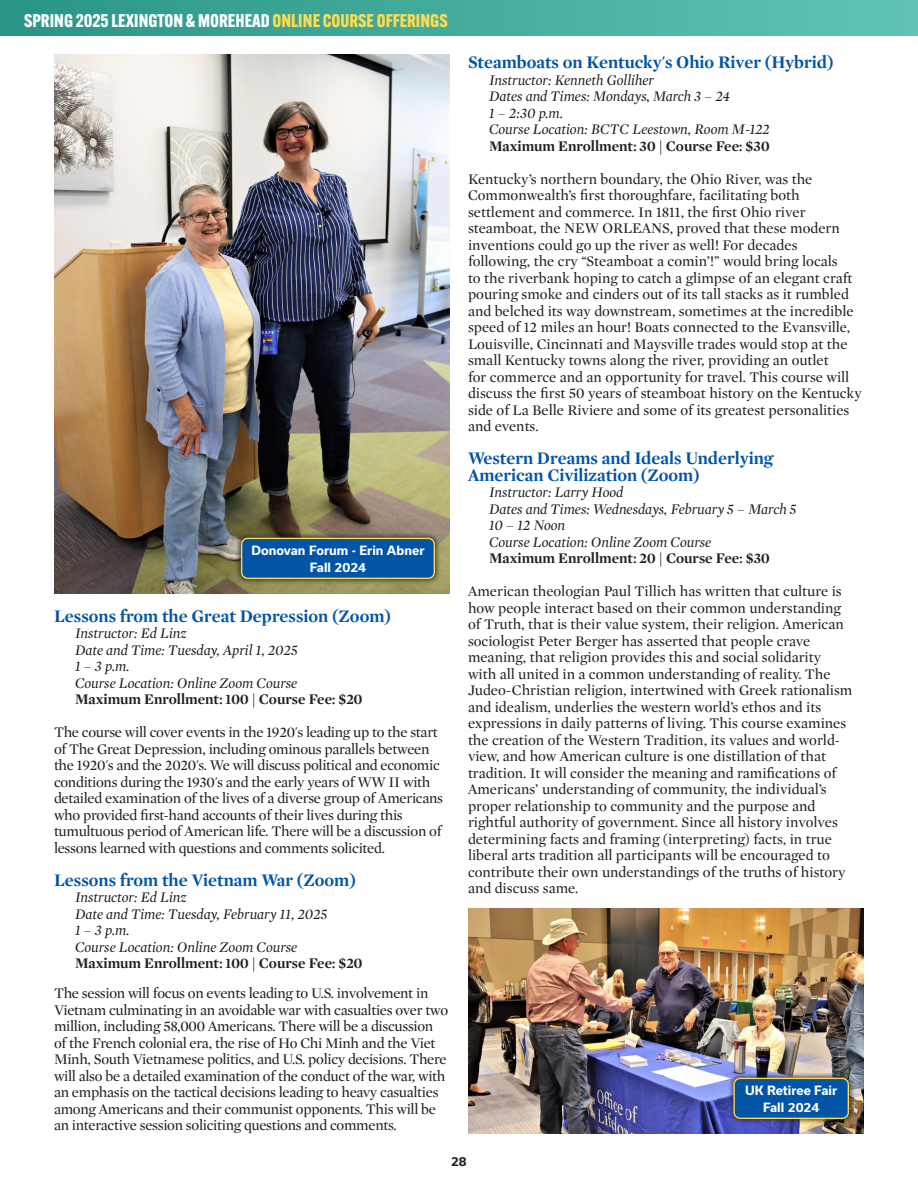
<style>
.page{position:relative;width:918px;height:1188px;background:#fff}
.page>*{position:absolute;margin:0;border:0;box-sizing:border-box;transform-origin:0 0}
.Course_Title{font:700 18px "Mercury Display";color:#0154a6}
.t1{font:700 18px "Alternate Gothic ATF";color:#fff}
.Course_Description{font:15px/16.5px "Mercury Display";color:#231f20}
.Course_Description-2{font:15px/16.5px "Mercury Display";letter-spacing:-.02em;color:#231f20}
.Course_Info{font:italic 15px "Mercury Display";color:#231f20}
.Course_Enrollment{font:700 15px "Mercury Display";color:#231f20}
.Inside_Caption{font:700 12.15px "Usual";color:#fff}
.t2{font:700 12px "Usual";color:#231f20}
.s1{color:#ffdc4e}
</style>
<div class="page">
<div style="left:0;top:0;width:918px;height:36px;background:linear-gradient(to right,#299587,#61c4b3)"></div>
<img style="left:54px;top:54px;width:396px;height:540px">
<img style="left:468px;top:908px;width:396px;height:226px">
<div style="left:235px;top:532px;width:206px;height:53px;background:#231f20;opacity:.7"></div>
<div style="left:242px;top:538px;width:192px;height:40px;background:#0154a6;border-radius:6px"></div>
<div style="left:241px;top:538px;width:194px;height:41px;border:1px solid #ffdc4e;border-radius:6px"></div>
<div style="left:727px;top:1072px;width:128px;height:53px;background:#231f20;opacity:.7"></div>
<div style="left:734px;top:1078px;width:114px;height:40px;background:#0154a6;border-radius:6px"></div>
<div style="left:733px;top:1078px;width:116px;height:41px;border:1px solid #ffdc4e;border-radius:6px"></div>
<p class="t1" style="left:24px;top:9px;width:425px">SPRING 2025 LEXINGTON &amp; MOREHEAD <span class="s1">ONLINE COURSE OFFERINGS</span></p>
<p class="Inside_Caption" style="left:251px;top:543px;width:175px">Donovan Forum - Erin Abner</p>
<p class="Inside_Caption" style="left:310px;top:560px;width:58px">Fall 2024</p>
<p class="Course_Title" style="left:54px;top:603px;width:339px">Lessons from the Great Depression (Zoom)</p>
<p class="Course_Info" style="left:75px;top:623px;width:113px">Instructor: Ed Linz</p>
<p class="Course_Info" style="left:75px;top:640px;width:224px">Date and Time: Tuesday, April 1, 2025</p>
<p class="Course_Info" style="left:75px;top:656px;width:56px">1 – 3 p.m.</p>
<p class="Course_Info" style="left:75px;top:673px;width:224px">Course Location: Online Zoom Course</p>
<p class="Course_Enrollment" style="left:75px;top:688px;width:289px">Maximum Enrollment: 100 | Course Fee: $20</p>
<p class="Course_Description-2" style="left:54px;top:724px;width:391px">The course will cover events in the 1920's leading up to the start of The Great Depression, including ominous parallels between the 1920's and the 2020's. We will discuss political and economic conditions during the 1930's and the early years of WW II with detailed examination of the lives of a diverse group of Americans who provided first-hand accounts of their lives during this tumultuous period of American life. There will be a discussion of lessons learned with questions and comments solicited.</p>
<p class="Course_Title" style="left:54px;top:867px;width:303px">Lessons from the Vietnam War (Zoom)</p>
<p class="Course_Info" style="left:75px;top:887px;width:113px">Instructor: Ed Linz</p>
<p class="Course_Info" style="left:75px;top:904px;width:254px">Date and Time: Tuesday, February 11, 2025</p>
<p class="Course_Info" style="left:75px;top:920px;width:56px">1 – 3 p.m.</p>
<p class="Course_Info" style="left:75px;top:937px;width:224px">Course Location: Online Zoom Course</p>
<p class="Course_Enrollment" style="left:75px;top:952px;width:289px">Maximum Enrollment: 100 | Course Fee: $20</p>
<p class="Course_Description-2" style="left:54px;top:985px;width:396px">The session will focus on events leading to U.S. involvement in Vietnam culminating in an avoidable war with casualties over two million, including 58,000 Americans. There will be a discussion of the French colonial era, the rise of Ho Chi Minh and the Viet Minh, South Vietnamese politics, and U.S. policy decisions. There will also be a detailed examination of the conduct of the war, with an emphasis on the tactical decisions leading to heavy casualties among Americans and their communist opponents. This will be an interactive session soliciting questions and comments.</p>
<p class="Course_Title" style="left:468px;top:49px;width:367px">Steamboats on Kentucky's Ohio River (Hybrid)</p>
<p class="Course_Info" style="left:489px;top:70px;width:166px">Instructor: Kenneth Golliher</p>
<p class="Course_Info" style="left:489px;top:86px;width:243px">Dates and Times: Mondays, March 3 – 24</p>
<p class="Course_Info" style="left:489px;top:103px;width:76px">1 – 2:30 p.m.</p>
<p class="Course_Info" style="left:489px;top:119px;width:282px">Course Location: BCTC Leestown, Room M-122</p>
<p class="Course_Enrollment" style="left:489px;top:135px;width:282px">Maximum Enrollment: 30 | Course Fee: $30</p>
<p class="Course_Description" style="left:468px;top:170px;width:395px">Kentucky’s northern boundary, the Ohio River, was the Commonwealth’s first thoroughfare, facilitating both settlement and commerce. In 1811, the first Ohio river steamboat, the NEW ORLEANS, proved that these modern inventions could go up the river as well! For decades following, the cry “Steamboat a comin’!” would bring locals<br>to the riverbank hoping to catch a glimpse of an elegant craft pouring smoke and cinders out of its tall stacks as it rumbled and belched its way downstream, sometimes at the incredible speed of 12 miles an hour! Boats connected to the Evansville, Louisville, Cincinnati and Maysville trades would stop at the small Kentucky towns along the river, providing an outlet<br>for commerce and an opportunity for travel. This course will discuss the first 50 years of steamboat history on the Kentucky side of La Belle Riviere and some of its greatest personalities and events.</p>
<p class="Course_Title" style="left:468px;top:445px;width:307px">Western Dreams and Ideals Underlying</p>
<p class="Course_Title" style="left:468px;top:462px;width:233px">American Civilization (Zoom)</p>
<p class="Course_Info" style="left:489px;top:482px;width:136px">Instructor: Larry Hood</p>
<p class="Course_Info" style="left:489px;top:499px;width:309px">Dates and Times: Wednesdays, February 5 – March 5</p>
<p class="Course_Info" style="left:489px;top:515px;width:78px">10 – 12 Noon</p>
<p class="Course_Info" style="left:489px;top:532px;width:224px">Course Location: Online Zoom Course</p>
<p class="Course_Enrollment" style="left:489px;top:547px;width:282px">Maximum Enrollment: 20 | Course Fee: $30</p>
<p class="Course_Description" style="left:468px;top:583px;width:386px">American theologian Paul Tillich has written that culture is how people interact based on their common understanding of Truth, that is their value system, their religion. American sociologist Peter Berger has asserted that people crave meaning, that religion provides this and social solidarity with all united in a common understanding of reality. The Judeo-Christian religion, intertwined with Greek rationalism and idealism, underlies the western world’s ethos and its expressions in daily patterns of living. This course examines the creation of the Western Tradition, its values and world&shy;view, and how American culture is one distillation of that tradition. It will consider the meaning and ramifications of Americans’ understanding of community, the individual’s proper relationship to community and the purpose and rightful authority of government. Since all history involves determining facts and framing (interpreting) facts, in true liberal arts tradition all participants will be encouraged to contribute their own understandings of the truths of history and discuss same.</p>
<p class="Inside_Caption" style="left:745px;top:1083px;width:94px">UK Retiree Fair</p>
<p class="Inside_Caption" style="left:763px;top:1100px;width:58px">Fall 2024</p>
<p class="t2" style="left:451px;top:1154px;width:17px">28</p>
</div>
